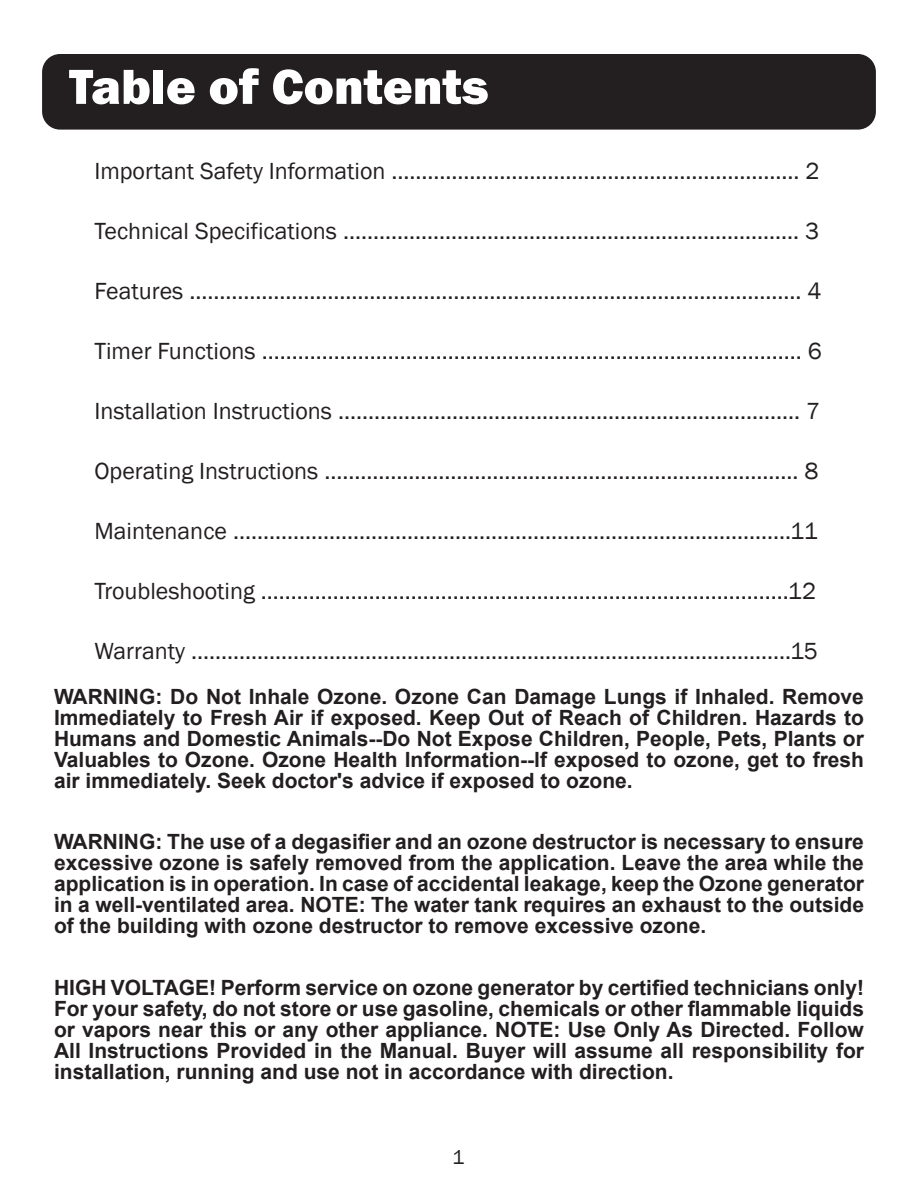
<style>
.page{position:relative;width:918px;height:1188px;background:#fff}
.page>*{position:absolute;margin:0;border:0;box-sizing:border-box;transform-origin:0 0}
.Features{font:800 51px "Franklin Gothic";color:#fff}
.Table_Text_3{font:24px "Franklin Gothic";color:#231f20}
.Front_Page{font:700 21px/21px "Arial";color:#231f20;text-align:justify}
.product{font:20.4px "Franklin Gothic";color:#231f20}
</style>
<div class="page">
<div style="left:42px;top:54px;width:834px;height:76px;background:#231f20;border-radius:18px"></div>
<p class="Features" style="left:69px;top:54px;width:421px">Table of Contents</p>
<p class="Table_Text_3" style="left:94px;top:156px;width:727px">Important Safety Information .................................................................... 2</p>
<p class="Table_Text_3" style="left:94px;top:216px;width:726px">Technical Specifications ............................................................................ 3</p>
<p class="Table_Text_3" style="left:94px;top:276px;width:728px">Features ...................................................................................................... 4</p>
<p class="Table_Text_3" style="left:94px;top:336px;width:729px">Timer Functions .......................................................................................... 6</p>
<p class="Table_Text_3" style="left:94px;top:396px;width:727px">Installation Instructions ............................................................................. 7</p>
<p class="Table_Text_3" style="left:94px;top:456px;width:725px">Operating Instructions ............................................................................... 8</p>
<p class="Table_Text_3" style="left:94px;top:516px;width:725px">Maintenance .............................................................................................11</p>
<p class="Table_Text_3" style="left:94px;top:576px;width:723px">Troubleshooting ........................................................................................12</p>
<p class="Table_Text_3" style="left:94px;top:636px;width:725px">Warranty ....................................................................................................15</p>
<p class="Front_Page" style="left:54px;top:686px;width:812px">WARNING: Do Not Inhale Ozone. Ozone Can Damage Lungs if Inhaled. Remove Immediately to Fresh Air if exposed. Keep Out of Reach of Children. Hazards to Humans and Domestic Animals--Do Not Expose Children, People, Pets, Plants or Valuables to Ozone. Ozone Health lnformation--lf exposed to ozone, get to fresh air immediately. Seek doctor's advice if exposed to ozone.</p>
<p class="Front_Page" style="left:54px;top:832px;width:812px">WARNING: The use of a degasifier and an ozone destructor is necessary to ensure excessive ozone is safely removed from the application. Leave the area while the application is in operation. In case of accidental leakage, keep the Ozone generator in a well-ventilated area. NOTE: The water tank requires an exhaust to the outside of the building with ozone destructor to remove excessive ozone.</p>
<p class="Front_Page" style="left:54px;top:977px;width:812px">HIGH VOLTAGE! Perform service on ozone generator by certified technicians only!<br>For your safety, do not store or use gasoline, chemicals or other flammable liquids or vapors near this or any other appliance. NOTE: Use Only As Directed. Follow All Instructions Provided in the Manual. Buyer will assume all responsibility for installation, running and use not in accordance with direction.</p>
<p class="product" style="left:452px;top:1144px;width:14px">1</p>
</div>
